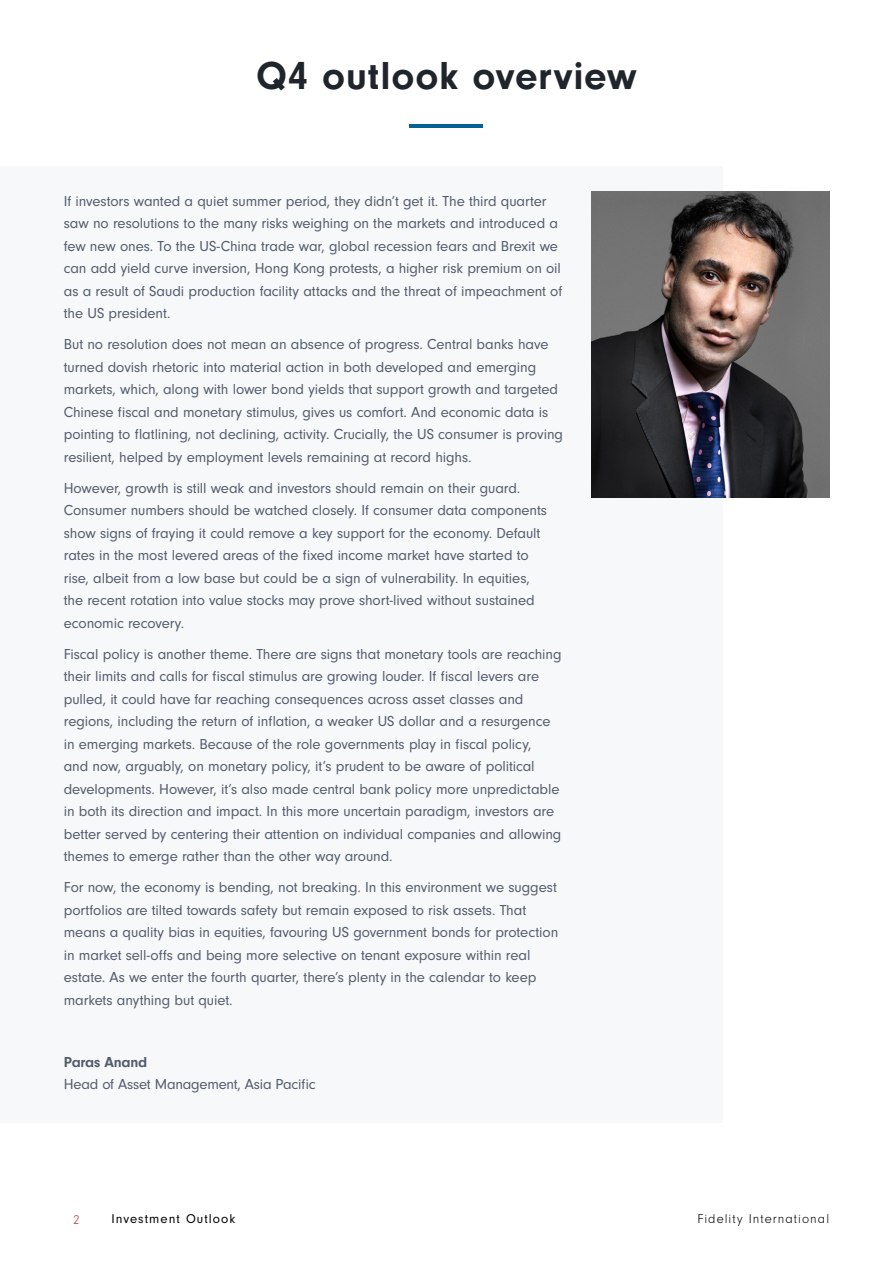
<style>
.page{position:relative;width:893px;height:1263px;background:#fff}
.page>*{position:absolute;margin:0;border:0;box-sizing:border-box;transform-origin:0 0}
.t1{font:700 40.5px "Neuzeit Gro";letter-spacing:.02em;color:#20242b}
.t2{font:15px/22.5px "Neuzeit Gro";letter-spacing:-.005em;color:#525c6d}
.t3{font:700 15px "Neuzeit Gro";letter-spacing:-.015em;color:#525c6d}
.t4{font:300 13.2px "Neuzeit Gro";letter-spacing:.08em;color:#000}
.t5{font:13.2px "Neuzeit Gro";letter-spacing:.08em;color:#000}
.t6{font:300 13.2px "Neuzeit Gro";color:#b72f2a}
</style>
<div class="page">
<div style="left:0;top:166px;width:723px;height:957px;background:#f7f8f9"></div>
<img style="left:591px;top:191px;width:238px;height:306px">
<hr style="left:410px;top:124px;width:73px;height:4px;background:#036196">
<h1 class="t1" style="left:256px;top:53px;width:382px">Q4 outlook overview</h1>
<p class="t2" style="left:64px;top:190px;width:500px">If investors wanted a quiet summer period, they didn’t get it. The third quarter saw no resolutions to the many risks weighing on the markets and introduced a few new ones. To the US-China trade war, global recession fears and Brexit we can add yield curve inversion, Hong Kong protests, a higher risk premium on oil as a result of Saudi production facility attacks and the threat of impeachment of the US president.</p>
<p class="t2" style="left:64px;top:333px;width:501px">But no resolution does not mean an absence of progress. Central banks have turned dovish rhetoric into material action in both developed and emerging markets, which, along with lower bond yields that support growth and targeted Chinese fiscal and monetary stimulus, gives us comfort. And economic data is pointing to flatlining, not declining, activity. Crucially, the US consumer is proving resilient, helped by employment levels remaining at record highs.</p>
<p class="t2" style="left:64px;top:477px;width:485px">However, growth is still weak and investors should remain on their guard.<br>Consumer numbers should be watched closely. If consumer data components show signs of fraying it could remove a key support for the economy. Default rates in the most levered areas of the fixed income market have started to rise, albeit from a low base but could be a sign of vulnerability. In equities, the recent rotation into value stocks may prove short-lived without sustained economic recovery.</p>
<p class="t2" style="left:64px;top:643px;width:499px">Fiscal policy is another theme. There are signs that monetary tools are reaching their limits and calls for fiscal stimulus are growing louder. If fiscal levers are pulled, it could have far reaching consequences across asset classes and regions, including the return of inflation, a weaker US dollar and a resurgence in emerging markets. Because of the role governments play in fiscal policy,<br>and now, arguably, on monetary policy, it’s prudent to be aware of political developments. However, it’s also made central bank policy more unpredictable in both its direction and impact. In this more uncertain paradigm, investors are better served by centering their attention on individual companies and allowing themes to emerge rather than the other way around.</p>
<p class="t2" style="left:64px;top:876px;width:496px">For now, the economy is bending, not breaking. In this environment we suggest portfolios are tilted towards safety but remain exposed to risk assets. That means a quality bias in equities, favouring US government bonds for protection in market sell-offs and being more selective on tenant exposure within real estate. As we enter the fourth quarter, there’s plenty in the calendar to keep markets anything but quiet.</p>
<p class="t3" style="left:64px;top:1053px;width:85px">Paras Anand</p>
<p class="t2" style="left:64px;top:1073px;width:253px">Head of Asset Management, Asia Pacific</p>
<p class="t6" style="left:73px;top:1213px;width:8px">2</p>
<p class="t5" style="left:111px;top:1212px;width:126px">Investment Outlook</p>
<p class="t4" style="left:697px;top:1212px;width:133px">Fidelity International</p>
</div>
